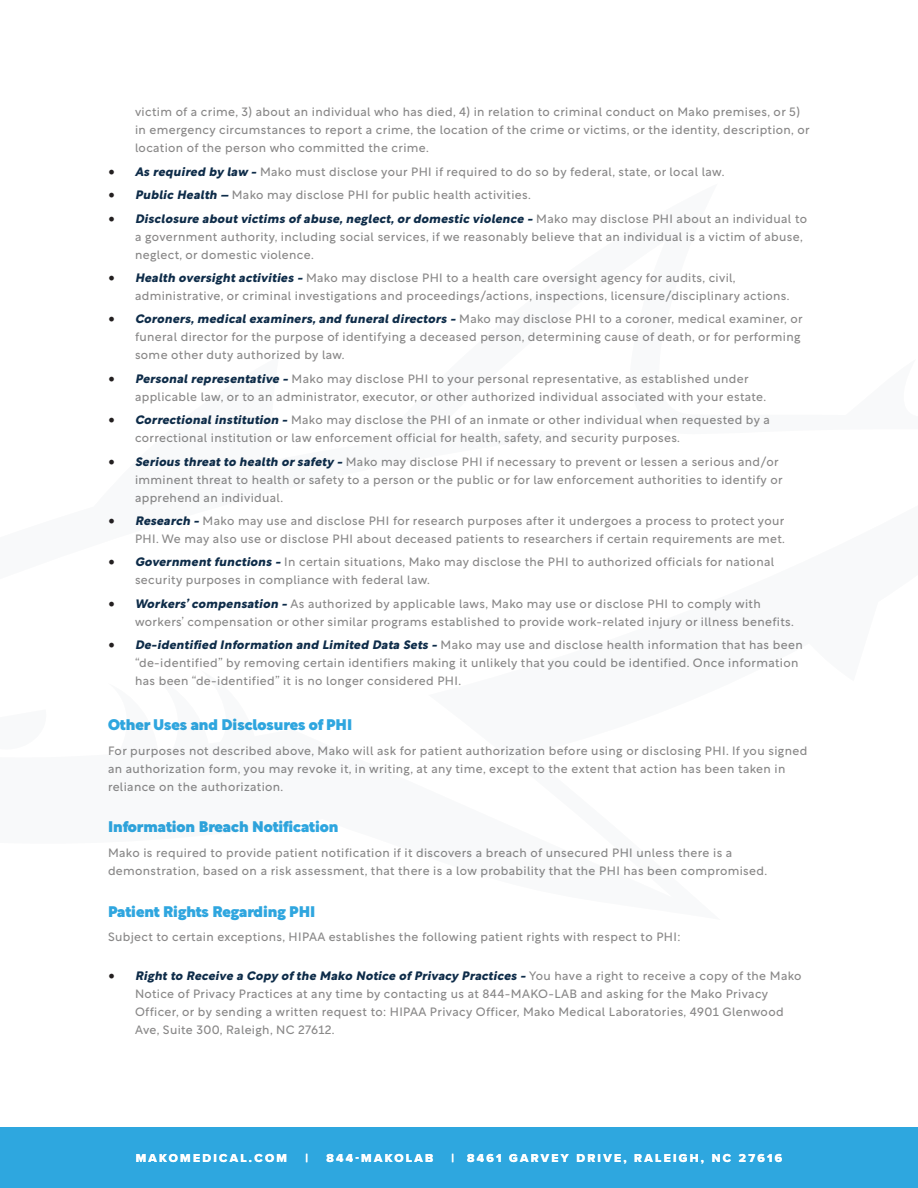
<style>
.page{position:relative;width:918px;height:1188px;background:#fff}
.page>*{position:absolute;margin:0;border:0;box-sizing:border-box;transform-origin:0 0}
.Paragraph_Style_3{font:900 15px "Rotunda";color:#2fa6df}
.Paragraph_Style_2{font:12px/18px "Rotunda";letter-spacing:.03em;color:#898888}
.t1{font:12px "Proxima Nova Extrabld";letter-spacing:.19em;color:#fff}
.s1{font-family:"Minion Pro";font-size:18px;color:#231f20}
.s2{font-weight:800;font-style:italic;color:#0e2c49}
</style>
<div class="page">
<div style="left:0;top:1128px;width:918px;height:60px;background:#2ea7df"></div>
<p class="Paragraph_Style_2" style="left:135px;top:102px;width:676px">victim of a crime, 3) about an individual who has died, 4) in relation to criminal conduct on Mako premises, or 5) in emergency circumstances to report a crime, the location of the crime or victims, or the identity, description, or location of the person who committed the crime.</p>
<p class="Paragraph_Style_2" style="left:108px;top:161px;width:618px"><span class="s1">•</span> <span class="s2">As required by law -</span> Mako must disclose your PHI if required to do so by federal, state, or local law.</p>
<p class="Paragraph_Style_2" style="left:108px;top:185px;width:424px"><span class="s1">•</span> <span class="s2">Public Health –</span> Mako may disclose PHI for public health activities.</p>
<p class="Paragraph_Style_2" style="left:135px;top:208px;width:674px;text-indent:-27px"><span class="s1">•</span> <span class="s2">Disclosure about victims of abuse, neglect, or domestic violence -</span> Mako may disclose PHI about an individual to a government authority, including social services, if we reasonably believe that an individual is a victim of abuse, neglect, or domestic violence.</p>
<p class="Paragraph_Style_2" style="left:135px;top:268px;width:656px;text-indent:-27px"><span class="s1">•</span> <span class="s2">Health oversight activities -</span> Mako may disclose PHI to a health care oversight agency for audits, civil, administrative, or criminal investigations and proceedings/actions, inspections, licensure/disciplinary actions.</p>
<p class="Paragraph_Style_2" style="left:135px;top:309px;width:669px;text-indent:-27px"><span class="s1">•</span> <span class="s2">Coroners, medical examiners, and funeral directors -</span> Mako may disclose PHI to a coroner, medical examiner, or funeral director for the purpose of identifying a deceased person, determining cause of death, or for performing some other duty authorized by law.</p>
<p class="Paragraph_Style_2" style="left:135px;top:368px;width:633px;text-indent:-27px"><span class="s1">•</span> <span class="s2">Personal representative -</span> Mako may disclose PHI to your personal representative, as established under applicable law, or to an administrator, executor, or other authorized individual associated with your estate.</p>
<p class="Paragraph_Style_2" style="left:135px;top:410px;width:636px;text-indent:-27px"><span class="s1">•</span> <span class="s2">Correctional institution -</span> Mako may disclose the PHI of an inmate or other individual when requested by a correctional institution or law enforcement official for health, safety, and security purposes.</p>
<p class="Paragraph_Style_2" style="left:135px;top:451px;width:649px;text-indent:-27px"><span class="s1">•</span> <span class="s2">Serious threat to health or safety -</span> Mako may disclose PHI if necessary to prevent or lessen a serious and/or imminent threat to health or safety to a person or the public or for law enforcement authorities to identify or apprehend an individual.</p>
<p class="Paragraph_Style_2" style="left:108px;top:511px;width:679px;text-align:right"><span class="s1">•</span> <span class="s2">Research -</span> Mako may use and disclose PHI for research purposes after it undergoes a process to protect your<br>PHI. We may also use or disclose PHI about deceased patients to researchers if certain requirements are met.</p>
<p class="Paragraph_Style_2" style="left:135px;top:552px;width:641px;text-indent:-27px"><span class="s1">•</span> <span class="s2">Government functions -</span> In certain situations, Mako may disclose the PHI to authorized officials for national security purposes in compliance with federal law.</p>
<p class="Paragraph_Style_2" style="left:135px;top:593px;width:660px;text-indent:-27px"><span class="s1">•</span> <span class="s2">Workers’ compensation -</span> As authorized by applicable laws, Mako may use or disclose PHI to comply with workers’ compensation or other similar programs established to provide work-related injury or illness benefits.</p>
<p class="Paragraph_Style_2" style="left:135px;top:635px;width:669px;text-indent:-27px"><span class="s1">•</span> <span class="s2">De-identified Information and Limited Data Sets -</span> Mako may use and disclose health information that has been “de-identified” by removing certain identifiers making it unlikely that you could be identified. Once information has been “de-identified” it is no longer considered PHI.</p>
<p class="Paragraph_Style_3" style="left:108px;top:712px;width:246px">Other Uses and Disclosures of PHI</p>
<p class="Paragraph_Style_2" style="left:108px;top:740px;width:701px">For purposes not described above, Mako will ask for patient authorization before using or disclosing PHI. If you signed an authorization form, you may revoke it, in writing, at any time, except to the extent that action has been taken in reliance on the authorization.</p>
<p class="Paragraph_Style_3" style="left:108px;top:814px;width:232px">Information Breach Notification</p>
<p class="Paragraph_Style_2" style="left:108px;top:843px;width:661px">Mako is required to provide patient notification if it discovers a breach of unsecured PHI unless there is a demonstration, based on a risk assessment, that there is a low probability that the PHI has been compromised.</p>
<p class="Paragraph_Style_3" style="left:108px;top:898px;width:209px">Patient Rights Regarding PHI</p>
<p class="Paragraph_Style_2" style="left:108px;top:927px;width:574px">Subject to certain exceptions, HIPAA establishes the following patient rights with respect to PHI:</p>
<p class="Paragraph_Style_2" style="left:135px;top:965px;width:668px;text-indent:-27px"><span class="s1">•</span> <span class="s2">Right to Receive a Copy of the Mako Notice of Privacy Practices -</span> You have a right to receive a copy of the Mako Notice of Privacy Practices at any time by contacting us at 844-MAKO-LAB and asking for the Mako Privacy Officer, or by sending a written request to: HIPAA Privacy Officer, Mako Medical Laboratories, 4901 Glenwood Ave, Suite 300, Raleigh, NC 27612.</p>
<p class="t1" style="left:136px;top:1149px;width:153px">MAKOMEDICAL.COM</p>
<p class="t1" style="left:305px;top:1149px;width:4px">|</p>
<p class="t1" style="left:326px;top:1149px;width:108px">844-MAKOLAB</p>
<p class="t1" style="left:452px;top:1149px;width:332px">| 8461 GARVEY DRIVE, RALEIGH, NC 27616</p>
</div>
